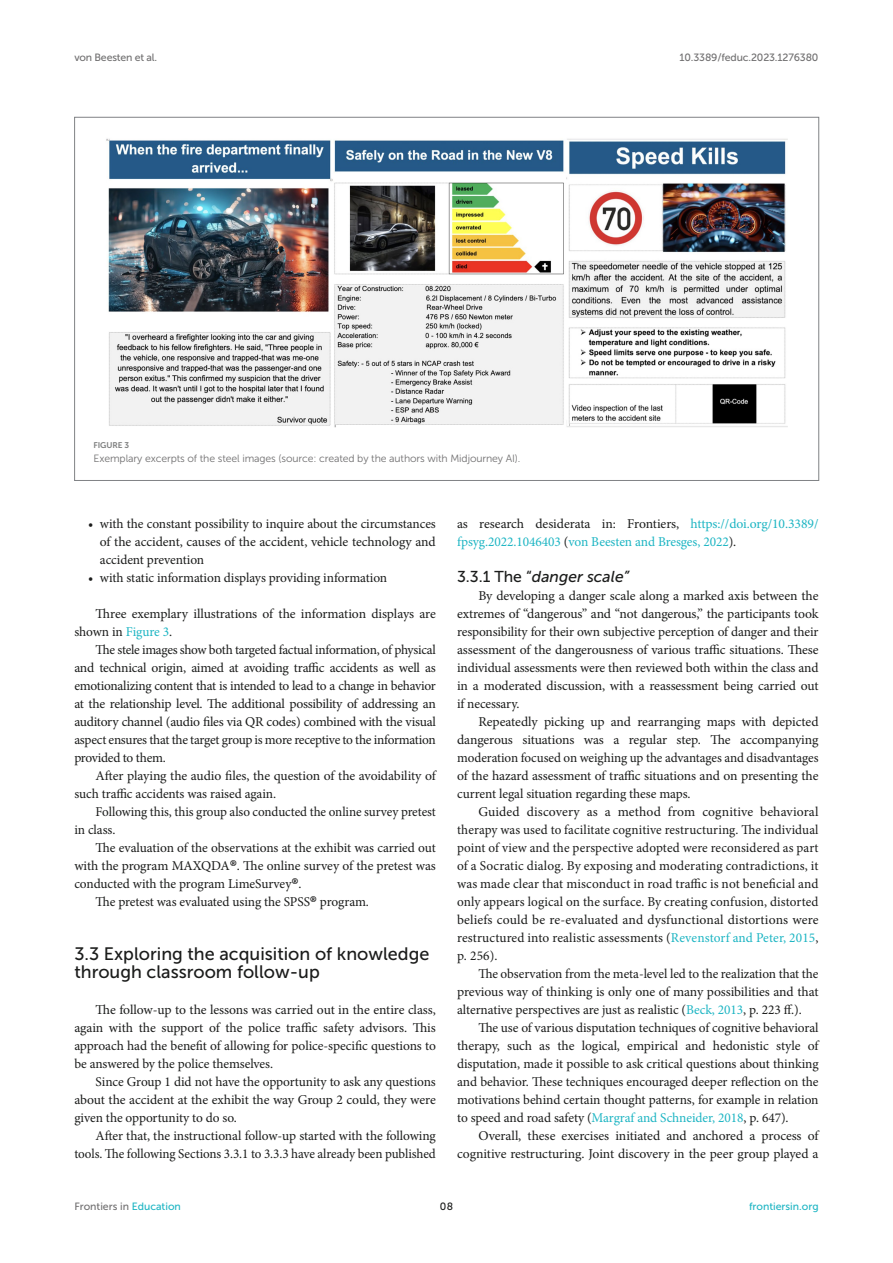
<style>
.page{position:relative;width:893px;height:1263px;background:#fff}
.page>*{position:absolute;margin:0;border:0;box-sizing:border-box;transform-origin:0 0}
.HEAD_2{font:18px/18px "Museo Sans 500";color:#1b1c1b}
.HEAD_3{font:italic 15.75px "Museo Sans 500";color:#1b1c1b}
.TEXT{font:13.5px/18px "Minion Pro";letter-spacing:-.005em;color:#1b1c1b;text-align:justify}
.TEXT_FLUSH{font:13.5px/18px "Minion Pro";letter-spacing:-.01em;color:#1b1c1b;text-align:justify}
.BL_MID{font:13.5px/18px "Minion Pro";letter-spacing:-.005em;color:#1b1c1b;text-align:justify}
.TEXT-2{font:13.5px/18px "Minion Pro";letter-spacing:-.005em;color:#1db5c3}
.BL_BLW{font:13.5px "Minion Pro";letter-spacing:-.005em;color:#1b1c1b}
.FIG_LEG{font:10.5px "Museo Sans 300";letter-spacing:-.01em;color:#706f70}
.t1{font:10.5px "Museo Sans 500";letter-spacing:-.015em;color:#706f70}
.t2{font:10.5px "Museo Sans 500";color:#1db5c3}
.t3{font:10.5px "Museo Sans 500";color:#1b1c1b}
.FIG_HD{font:8.25px "Museo Sans 700";letter-spacing:-.01em;color:#7e7f7f}
.s1{color:#1db5c3}
.s2{font-size:22.5px;color:#000}
.s3{color:#1b1c1b}
.s4{font-style:normal}
</style>
<div class="page">
<img style="left:106px;top:138px;width:682px;height:290px">
<p class="t1" style="left:74px;top:51px;width:84px">von Beesten et al.</p>
<p class="t1" style="left:680px;top:51px;width:140px">10.3389/feduc.2023.1276380</p>
<p class="FIG_HD" style="left:94px;top:441px;width:37px">FIGURE 3</p>
<p class="FIG_LEG" style="left:94px;top:452px;width:428px">Exemplary excerpts of the steel images (source: created by the authors with Midjourney AI).</p>
<p class="BL_MID" style="left:100px;top:515px;width:337px;text-indent:-12px">• with the constant possibility to inquire about the circumstances of the accident, causes of the accident, vehicle technology and accident prevention</p>
<p class="BL_BLW" style="left:88px;top:569px;width:301px">• with static information displays providing information</p>
<p class="TEXT" style="left:74px;top:605px;width:363px;text-indent:21px">Three exemplary illustrations of the information displays are shown in <span class="s1">Figure 3</span>.</p>
<p class="TEXT" style="left:74px;top:641px;width:363px;text-indent:21px">The stele images show both targeted factual information, of physical and technical origin, aimed at avoiding traffic accidents as well as emotionalizing content that is intended to lead to a change in behavior at the relationship level. The additional possibility of addressing an auditory channel (audio files via QR codes) combined with the visual aspect ensures that the target group is more receptive to the information provided to them.</p>
<p class="TEXT" style="left:74px;top:767px;width:363px;text-indent:21px">After playing the audio files, the question of the avoidability of such traffic accidents was raised again.</p>
<p class="TEXT" style="left:74px;top:803px;width:363px;text-indent:21px">Following this, this group also conducted the online survey pretest in class.</p>
<p class="TEXT" style="left:74px;top:839px;width:363px;text-indent:21px">The evaluation of the observations at the exhibit was carried out with the program MAXQDA<span class="s2">®</span>. The online survey of the pretest was conducted with the program LimeSurvey<span class="s2">®</span>.</p>
<p class="TEXT" style="left:96px;top:893px;width:275px">The pretest was evaluated using the SPSS<span class="s2">®</span> program.</p>
<p class="HEAD_2" style="left:74px;top:945px;width:356px">3.3 Exploring the acquisition of knowledge through classroom follow-up</p>
<p class="TEXT_FLUSH" style="left:74px;top:1001px;width:363px;text-indent:21px">The follow-up to the lessons was carried out in the entire class, again with the support of the police traffic safety advisors. This approach had the benefit of allowing for police-specific questions to be answered by the police themselves.</p>
<p class="TEXT" style="left:74px;top:1073px;width:363px;text-indent:21px">Since Group 1 did not have the opportunity to ask any questions about the accident at the exhibit the way Group 2 could, they were given the opportunity to do so.</p>
<p class="TEXT" style="left:74px;top:1127px;width:363px;text-align:right">After that, the instructional follow-up started with the following tools. The following Sections 3.3.1 to 3.3.3 have already been published</p>
<p class="TEXT-2" style="left:457px;top:515px;width:363px"><span class="s3">as research desiderata in: Frontiers,</span> https://doi.org/10.3389/ fpsyg.2022.1046403 <span class="s3">(</span>von Beesten and Bresges, 2022<span class="s3">).</span></p>
<p class="HEAD_3" style="left:457px;top:568px;width:174px"><span class="s4">3.3.1 The “</span>danger scale”</p>
<p class="TEXT_FLUSH" style="left:457px;top:587px;width:363px;text-indent:21px">By developing a danger scale along a marked axis between the extremes of “dangerous” and “not dangerous,” the participants took responsibility for their own subjective perception of danger and their assessment of the dangerousness of various traffic situations. These individual assessments were then reviewed both within the class and in a moderated discussion, with a reassessment being carried out if necessary.</p>
<p class="TEXT" style="left:457px;top:713px;width:363px;text-indent:21px">Repeatedly picking up and rearranging maps with depicted dangerous situations was a regular step. The accompanying moderation focused on weighing up the advantages and disadvantages of the hazard assessment of traffic situations and on presenting the current legal situation regarding these maps.</p>
<p class="TEXT" style="left:457px;top:803px;width:363px;text-indent:21px">Guided discovery as a method from cognitive behavioral therapy was used to facilitate cognitive restructuring. The individual point of view and the perspective adopted were reconsidered as part of a Socratic dialog. By exposing and moderating contradictions, it was made clear that misconduct in road traffic is not beneficial and only appears logical on the surface. By creating confusion, distorted beliefs could be re-evaluated and dysfunctional distortions were restructured into realistic assessments (<span class="s1">Revenstorf and Peter, 2015</span>, p. 256).</p>
<p class="TEXT" style="left:457px;top:965px;width:363px;text-indent:21px">The observation from the meta-level led to the realization that the previous way of thinking is only one of many possibilities and that alternative perspectives are just as realistic (<span class="s1">Beck, 2013</span>, p. 223 ff.).</p>
<p class="TEXT" style="left:457px;top:1019px;width:363px;text-indent:21px">The use of various disputation techniques of cognitive behavioral therapy, such as the logical, empirical and hedonistic style of disputation, made it possible to ask critical questions about thinking and behavior. These techniques encouraged deeper reflection on the motivations behind certain thought patterns, for example in relation to speed and road safety (<span class="s1">Margraf and Schneider, 2018</span>, p. 647).</p>
<p class="TEXT" style="left:457px;top:1127px;width:363px;text-align:right">Overall, these exercises initiated and anchored a process of cognitive restructuring. Joint discovery in the peer group played a</p>
<p class="t1" style="left:74px;top:1200px;width:108px">Frontiers in <span class="s1">Education</span></p>
<p class="t3" style="left:440px;top:1200px;width:15px">08</p>
<p class="t2" style="left:749px;top:1200px;width:71px">frontiersin.org</p>
</div>
